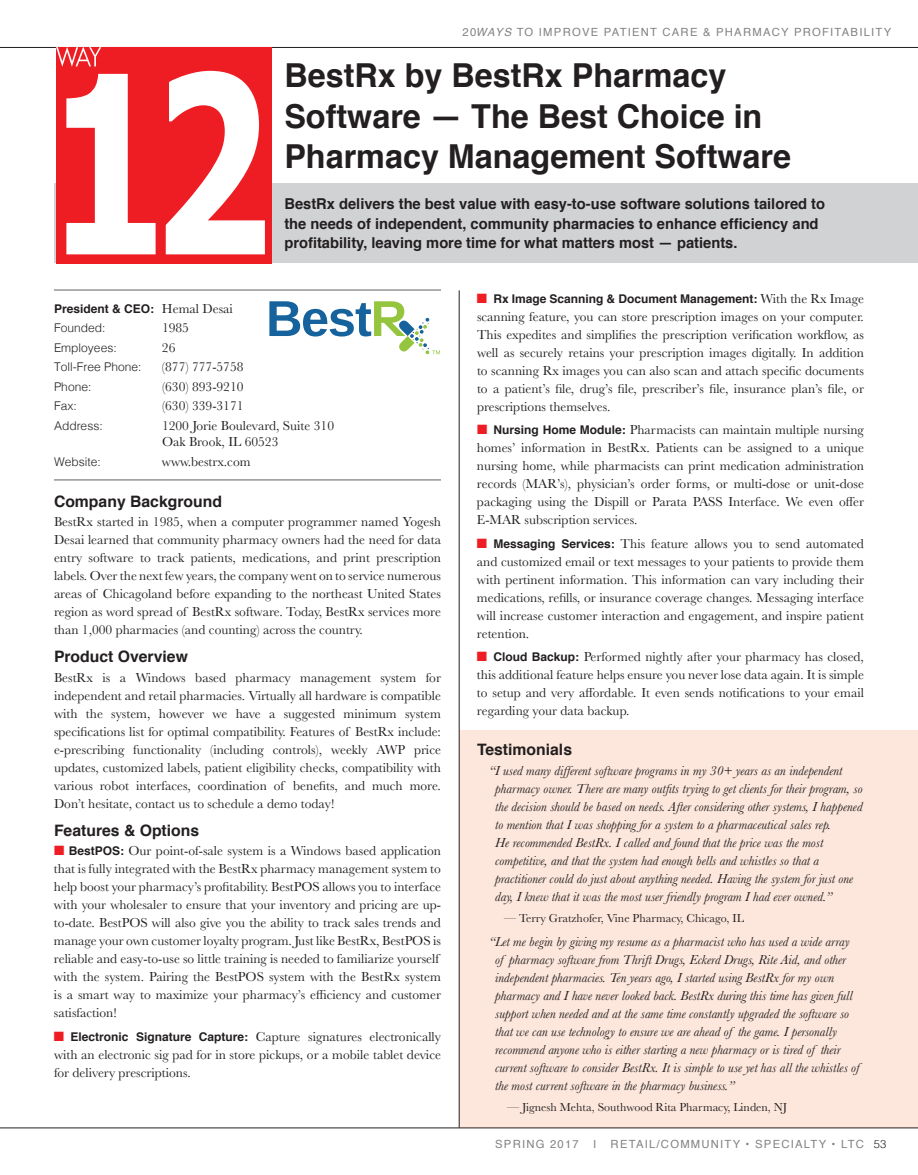
<style>
.page{position:relative;width:918px;height:1175px;background:#fff}
.page>*{position:absolute;margin:0;border:0;box-sizing:border-box;transform-origin:0 0}
.t1{font:700 33px/40.5px "Helvetica";color:#231f20}
.t2{font:700 15.75px "Helvetica";color:#231f20}
.t3{font:700 15px/19.5px "Helvetica";color:#231f20}
.t4{font:13.5px/18px "Baskerville";color:#231f20;text-align:justify}
.t5{font:italic 13.5px/18px "Baskerville";color:#231f20}
.t6{font:12px "Baskerville";color:#231f20}
.t7{font:700 12px/19.5px "Helvetica";color:#231f20}
.t8{font:300 12px "Helvetica";color:#231f20}
.t9{font:11.25px "Helvetica";letter-spacing:.11em;color:#808285}
.s1{font-style:italic}
.s2{font-family:"Baskerville";font-weight:400;font-size:13.5px}
.s3{font-weight:300}
.s4{color:#ee1d23}
.s5{font-family:"Helvetica";font-weight:700;font-size:12px}
.s6{font-weight:300;color:#231f20}
</style>
<div class="page">
<hr style="left:0;top:47px;width:918px;height:1px;background:#231f20">
<svg style="left:269px;top:301px;width:171px;height:53px"></svg>
<div style="left:55px;top:183px;width:863px;height:80px;background:#d1d2d4"></div>
<div style="left:459px;top:730px;width:459px;height:397px;background:#fde7dc"></div>
<hr style="left:54px;top:479px;width:387px;height:1px;background:#939598">
<hr style="left:54px;top:289px;width:387px;height:2px;background:#939598">
<div style="left:56px;top:47px;width:216px;height:216px;background:#ee1d23"></div>
<svg style="left:66px;top:74px;width:90px;height:180px"></svg>
<svg style="left:166px;top:71px;width:99px;height:183px"></svg>
<svg style="left:56px;top:47px;width:45px;height:20px"></svg>
<hr style="left:0;top:1127px;width:918px;height:1px;background:#231f20">
<hr style="left:459px;top:290px;width:1px;height:837px;background:#231f20">
<p class="t9" style="left:463px;top:23px;width:430px">20<span class="s1">WAYS</span> TO IMPROVE PATIENT CARE &amp; PHARMACY PROFITABILITY</p>
<h1 class="t1" style="left:284px;top:56px;width:508px">BestRx by BestRx Pharmacy<br>Software — The Best Choice in<br>Pharmacy Management Software</h1>
<p class="t3" style="left:284px;top:194px;width:542px">BestRx delivers the best value with easy-to-use software solutions tailored to the needs of independent, community pharmacies to enhance efficiency and profitability, leaving more time for what matters most — patients.</p>
<p class="t7" style="left:54px;top:299px;width:180px">President &amp; CEO: <span class="s2">Hemal Desai<br></span><span class="s3">Founded:</span></p>
<p class="t4" style="left:162px;top:319px;width:28px">1985</p>
<p class="t8" style="left:54px;top:337px;width:64px">Employees:</p>
<p class="t4" style="left:162px;top:338px;width:15px">26</p>
<p class="t8" style="left:54px;top:357px;width:89px">Toll-Free Phone:</p>
<p class="t4" style="left:162px;top:358px;width:83px">(877) 777-5758</p>
<p class="t8" style="left:54px;top:376px;width:39px">Phone:</p>
<p class="t4" style="left:162px;top:377px;width:83px">(630) 893-9210</p>
<p class="t8" style="left:54px;top:396px;width:24px">Fax:</p>
<p class="t4" style="left:162px;top:397px;width:83px">(630) 339-3171</p>
<p class="t8" style="left:54px;top:415px;width:50px">Address:</p>
<p class="t4" style="left:162px;top:417px;width:174px;line-height:16.5px">1200 Jorie Boulevard, Suite 310<br>Oak Brook, IL 60523</p>
<p class="t8" style="left:54px;top:451px;width:48px">Website:</p>
<p class="t4" style="left:162px;top:452px;width:90px">www.bestrx.com</p>
<p class="t2" style="left:54px;top:488px;width:170px">Company Background</p>
<p class="t4" style="left:54px;top:513px;width:389px">BestRx started in 1985, when a computer programmer named Yogesh Desai learned that community pharmacy owners had the need for data entry software to track patients, medications, and print prescription labels. Over the next few years, the company went on to service numerous areas of Chicagoland before expanding to the northeast United States region as word spread of BestRx software. Today, BestRx services more than 1,000 pharmacies (and counting) across the country.</p>
<p class="t2" style="left:54px;top:644px;width:135px">Product Overview</p>
<p class="t4" style="left:54px;top:668px;width:389px">BestRx is a Windows based pharmacy management system for independent and retail pharmacies. Virtually all hardware is compatible with the system, however we have a suggested minimum system specifications list for optimal compatibility. Features of BestRx include: e-prescribing functionality (including controls), weekly AWP price updates, customized labels, patient eligibility checks, compatibility with various robot interfaces, coordination of benefits, and much more.<br>Don’t hesitate, contact us to schedule a demo today!</p>
<p class="t2" style="left:54px;top:817px;width:147px">Features &amp; Options</p>
<p class="t4" style="left:54px;top:842px;width:389px;text-align:left"><span class="s4">■</span> <span class="s5">BestPOS:</span> Our point-of-sale system is a Windows based application that is fully integrated with the BestRx pharmacy management system to help boost your pharmacy’s profitability. BestPOS allows you to interface with your wholesaler to ensure that your inventory and pricing are up&shy;to-date. BestPOS will also give you the ability to track sales trends and manage your own customer loyalty program. Just like BestRx, BestPOS is reliable and easy-to-use so little training is needed to familiarize yourself with the system. Pairing the BestPOS system with the BestRx system is a smart way to maximize your pharmacy’s efficiency and customer satisfaction!</p>
<p class="t4" style="left:54px;top:1027px;width:389px"><span class="s4">■</span> <span class="s5">Electronic Signature Capture:</span> Capture signatures electronically with an electronic sig pad for in store pickups, or a mobile tablet device for delivery prescriptions.</p>
<p class="t7" style="left:477px;top:289px;width:389px"><span class="s4">■</span> Rx Image Scanning &amp; Document Management: <span class="s2">With the Rx Image</span></p>
<p class="t4" style="left:477px;top:308px;width:389px">scanning feature, you can store prescription images on your computer.<br>This expedites and simplifies the prescription verification workflow, as well as securely retains your prescription images digitally. In addition to scanning Rx images you can also scan and attach specific documents to a patient’s file, drug’s file, prescriber’s file, insurance plan’s file, or prescriptions themselves.</p>
<p class="t4" style="left:477px;top:421px;width:389px"><span class="s4">■</span> <span class="s5">Nursing Home Module:</span> Pharmacists can maintain multiple nursing homes’ information in BestRx. Patients can be assigned to a unique nursing home, while pharmacists can print medication administration records (MAR’s), physician’s order forms, or multi-dose or unit-dose packaging using the Dispill or Parata PASS Interface. We even offer E-MAR subscription services.</p>
<p class="t4" style="left:477px;top:534px;width:389px"><span class="s4">■</span> <span class="s5">Messaging Services:</span> This feature allows you to send automated and customized email or text messages to your patients to provide them with pertinent information. This information can vary including their medications, refills, or insurance coverage changes. Messaging interface will increase customer interaction and engagement, and inspire patient retention.</p>
<p class="t4" style="left:477px;top:648px;width:389px"><span class="s4">■</span> <span class="s5">Cloud Backup:</span> Performed nightly after your pharmacy has closed, this additional feature helps ensure you never lose data again. It is simple to setup and very affordable. It even sends notifications to your email regarding your data backup.</p>
<p class="t2" style="left:477px;top:737px;width:97px">Testimonials</p>
<p class="t5" style="left:495px;top:761px;width:369px;text-indent:-6px">“I used many different software programs in my 30+ years as an independent pharmacy owner. There are many outfits trying to get clients for their program, so the decision should be based on needs. After considering other systems, I happened to mention that I was shopping for a system to a pharmaceutical sales rep.<br>He recommended BestRx. I called and found that the price was the most competitive, and that the system had enough bells and whistles so that a practitioner could do just about anything needed. Having the system for just one day, I knew that it was the most user friendly program I had ever owned.”</p>
<p class="t6" style="left:489px;top:910px;width:257px">-— Terry Gratzhofer, Vine Pharmacy, Chicago, IL</p>
<p class="t5" style="left:495px;top:932px;width:366px;text-indent:-6px">“Let me begin by giving my resume as a pharmacist who has used a wide array of pharmacy software from Thrift Drugs, Eckerd Drugs, Rite Aid, and other independent pharmacies. Ten years ago, I started using BestRx for my own pharmacy and I have never looked back. BestRx during this time has given full support when needed and at the same time constantly upgraded the software so that we can use technology to ensure we are ahead of the game. I personally recommend anyone who is either starting a new pharmacy or is tired of their current software to consider BestRx. It is simple to use yet has all the whistles of the most current software in the pharmacy business.”</p>
<p class="t6" style="left:507px;top:1099px;width:282px">— Jignesh Mehta, Southwood Rita Pharmacy, Linden, NJ</p>
<p class="t9" style="left:495px;top:1135px;width:85px">SPRING 2017</p>
<p class="t9" style="left:593px;top:1135px;width:5px">I</p>
<p class="t9" style="left:611px;top:1135px;width:277px">RETAIL/COMMUNITY • SPECIALTY • LTC <span class="s6">53</span></p>
</div>
